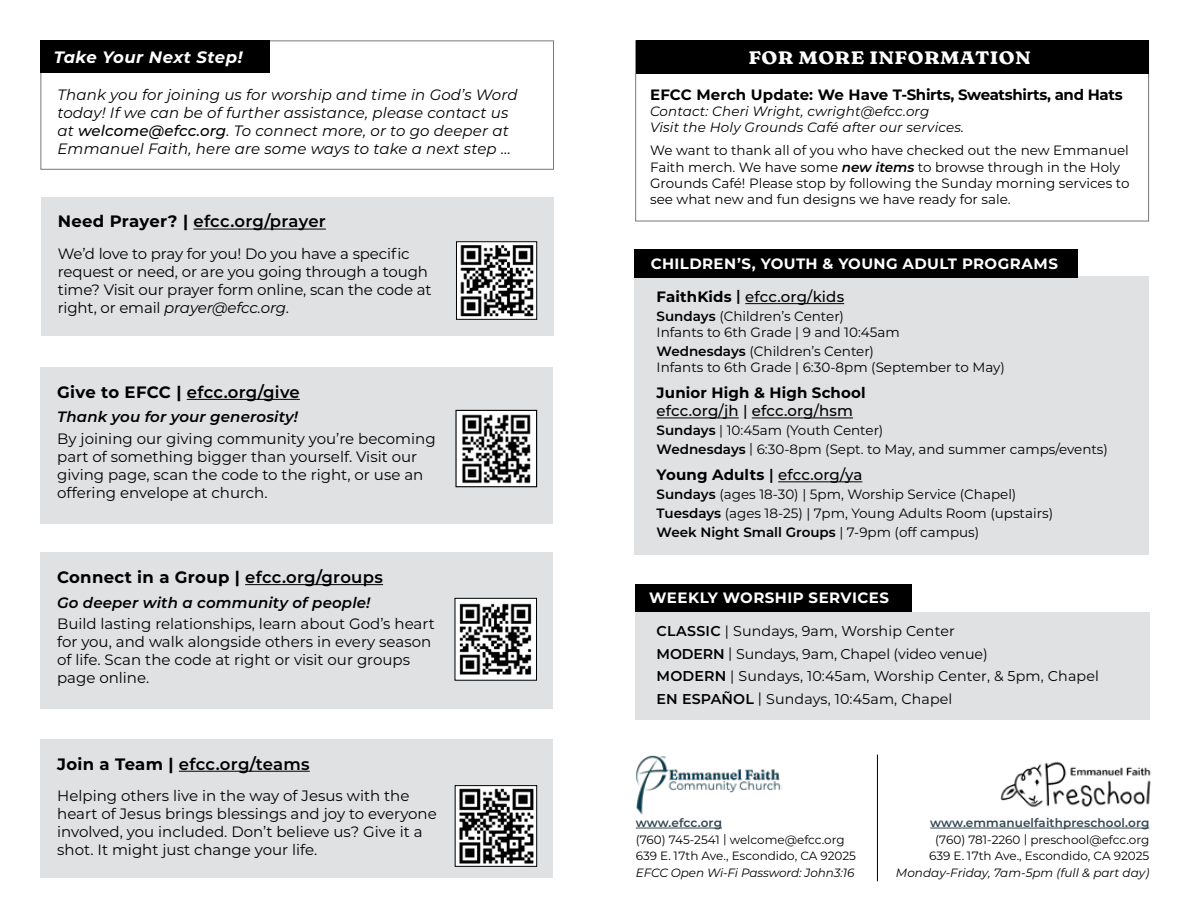
<style>
.page{position:relative;width:1188px;height:918px;background:#fff}
.page>*{position:absolute;margin:0;border:0;box-sizing:border-box;transform-origin:0 0}
.t1{font:700 18px "Fraunces 9 pt Super Soft";letter-spacing:.02em;color:#fff;scale:1.1 1}
.t2{font:600 16.5px "Montserrat";letter-spacing:.01em;color:#000}
.t3{font:700 16.5px "Montserrat";letter-spacing:.02em;color:#000}
.t4{font:italic 700 16.5px "Montserrat";letter-spacing:.03em;color:#fff}
.t5{font:15px/18px "Montserrat";color:#000}
.t6{font:italic 15px/18px "Montserrat";letter-spacing:.01em;color:#000}
.t7{font:italic 600 15px "Montserrat";letter-spacing:.01em;color:#000}
.t8{font:700 15px "Montserrat";letter-spacing:.03em;color:#fff}
.t9{font:700 15px "Montserrat";letter-spacing:-.015em;color:#000}
.t10{font:500 15px "Montserrat";letter-spacing:.01em;color:#000}
.t11{font:700 15px "Montserrat";letter-spacing:.005em;color:#000}
.t12{font:14.25px/22.5px "Montserrat";letter-spacing:.01em;color:#000}
.t13{font:13.5px/16.2px "Montserrat";color:#000}
.t14{font:italic 13.5px/16.2px "Montserrat";letter-spacing:.01em;color:#000}
.t15{font:12px/15.5px "Montserrat";color:#000}
.t16{font:italic 12px "Montserrat";letter-spacing:-.01em;color:#000}
.t17{font:600 12px "Montserrat";letter-spacing:.01em;color:#344855}
.s1{font-weight:500}
.s2{font-weight:700}
.s3{font-style:italic}
.s4{font-weight:600}
.s5{font-weight:600;font-style:italic}
</style>
<div class="page">
<div style="left:40px;top:40px;width:514px;height:130px;border:1px solid #77787b"></div>
<div style="left:41px;top:41px;width:229px;height:32px;background:#000"></div>
<div style="left:40px;top:553px;width:514px;height:156px;background:#e0e1e2"></div>
<hr style="left:245px;top:584px;width:138px;height:1px;background:#000">
<div style="left:455px;top:598px;width:82px;height:82px;background:#fff"></div>
<img style="left:459px;top:603px;width:73px;height:72px">
<div style="left:455px;top:598px;width:82px;height:83px;border:1px solid #000"></div>
<div style="left:40px;top:739px;width:514px;height:139px;background:#e0e1e2"></div>
<hr style="left:179px;top:771px;width:131px;height:1px;background:#000">
<img style="left:457px;top:787px;width:78px;height:78px">
<div style="left:455px;top:785px;width:82px;height:82px;border:1px solid #000"></div>
<div style="left:41px;top:197px;width:513px;height:138px;background:#e0e1e2"></div>
<hr style="left:193px;top:229px;width:133px;height:1px;background:#000">
<img style="left:458px;top:243px;width:77px;height:75px">
<div style="left:456px;top:241px;width:81px;height:79px;border:1px solid #000"></div>
<div style="left:40px;top:367px;width:514px;height:157px;background:#e0e1e2"></div>
<hr style="left:187px;top:399px;width:113px;height:1px;background:#000">
<img style="left:457px;top:412px;width:78px;height:73px">
<div style="left:455px;top:410px;width:82px;height:77px;border:1px solid #000"></div>
<img style="left:1000px;top:761px;width:151px;height:47px">
<div style="left:636px;top:40px;width:513px;height:34px;background:#000"></div>
<div style="left:635px;top:276px;width:514px;height:279px;background:#e0e1e2"></div>
<hr style="left:745px;top:303px;width:99px;height:1px;background:#000">
<hr style="left:657px;top:418px;width:82px;height:1px;background:#000">
<hr style="left:752px;top:418px;width:101px;height:1px;background:#000">
<hr style="left:778px;top:481px;width:84px;height:1px;background:#000">
<div style="left:635px;top:584px;width:276px;height:28px;background:#000"></div>
<div style="left:635px;top:612px;width:514px;height:108px;background:#e0e1e2"></div>
<div style="left:635px;top:250px;width:443px;height:28px;background:#000"></div>
<hr style="left:636px;top:828px;width:86px;height:1px;background:#344855">
<img style="left:636px;top:755px;width:146px;height:60px">
<hr style="left:877px;top:755px;width:1px;height:126px;background:#000">
<hr style="left:930px;top:828px;width:219px;height:1px;background:#344855">
<p class="t4" style="left:54px;top:45px;width:190px">Take Your Next Step!</p>
<p class="t6" style="left:57px;top:85px;width:462px">Thank you for joining us for worship and time in God’s Word today! If we can be of further assistance, please contact us at <span class="s1">welcome@efcc.org</span>. To connect more, or to go deeper at Emmanuel Faith, here are some ways to take a next step ...</p>
<p class="t2" style="left:58px;top:210px;width:270px"><span class="s2">Need Prayer? |</span> efcc.org/prayer</p>
<p class="t5" style="left:58px;top:244px;width:375px">We’d love to pray for you! Do you have a specific request or need, or are you going through a tough time? Visit our prayer form online, scan the code at right, or email <span class="s3">prayer@efcc.org</span>.</p>
<p class="t2" style="left:57px;top:380px;width:244px"><span class="s2">Give to EFCC |</span> efcc.org/give</p>
<p class="t7" style="left:57px;top:407px;width:242px">Thank you for your generosity!</p>
<p class="t5" style="left:57px;top:429px;width:380px">By joining our giving community you’re becoming part of something bigger than yourself. Visit our giving page, scan the code to the right, or use an offering envelope at church.</p>
<p class="t3" style="left:57px;top:565px;width:327px">Connect in a Group | <span class="s4">efcc.org/groups</span></p>
<p class="t7" style="left:57px;top:592px;width:315px">Go deeper with a community of people!</p>
<p class="t5" style="left:57px;top:614px;width:379px">Build lasting relationships, learn about God’s heart for you, and walk alongside others in every season of life. Scan the code at right or visit our groups page online.</p>
<p class="t2" style="left:57px;top:752px;width:254px"><span class="s2">Join a Team |</span> efcc.org/teams</p>
<p class="t5" style="left:57px;top:786px;width:381px">Helping others live in the way of Jesus with the heart of Jesus brings blessings and joy to everyone involved, you included. Don’t believe us? Give it a shot. It might just change your life.</p>
<p class="t1" style="left:748px;top:44px;width:258px">FOR MORE INFORMATION</p>
<p class="t9" style="left:650px;top:84px;width:474px">EFCC Merch Update: We Have T-Shirts, Sweatshirts, and Hats</p>
<p class="t14" style="left:650px;top:103px;width:315px">Contact: Cheri Wright, cwright@efcc.org<br>Visit the Holy Grounds Café after our services.</p>
<p class="t13" style="left:650px;top:142px;width:481px">We want to thank all of you who have checked out the new Emmanuel Faith merch. We have some <span class="s5">new items</span> to browse through in the Holy Grounds Café! Please stop by following the Sunday morning services to see what new and fun designs we have ready for sale.</p>
<p class="t8" style="left:651px;top:253px;width:409px">CHILDREN’S, YOUTH &amp; YOUNG ADULT PROGRAMS</p>
<p class="t10" style="left:657px;top:286px;width:189px"><span class="s2">FaithKids</span> <span class="s4">|</span> efcc.org/kids</p>
<p class="t13" style="left:657px;top:308px;width:245px"><span class="s4">Sundays</span> (Children’s Center)<br>Infants to 6th Grade | 9 and 10:45am</p>
<p class="t13" style="left:657px;top:343px;width:350px"><span class="s4">Wednesdays</span> (Children’s Center)<br>Infants to 6th Grade | 6:30-8pm (September to May)</p>
<p class="t11" style="left:657px;top:382px;width:211px">Junior High &amp; High School</p>
<p class="t10" style="left:657px;top:401px;width:198px">efcc.org/jh | efcc.org/hsm</p>
<p class="t13" style="left:657px;top:421px;width:453px;line-height:18.9px"><span class="s4">Sundays</span> | 10:45am (Youth Center)<br><span class="s4">Wednesdays</span> | 6:30-8pm (Sept. to May, and summer camps/events)</p>
<p class="t11" style="left:657px;top:464px;width:207px">Young Adults <span class="s4">|</span> <span class="s1">efcc.org/ya</span></p>
<p class="t13" style="left:657px;top:485px;width:398px;line-height:18.9px"><span class="s4">Sundays</span> (ages 18-30) | 5pm, Worship Service (Chapel)<br><span class="s4">Tuesdays</span> (ages 18-25) | 7pm, Young Adults Room (upstairs)<br><span class="s4">Week Night Small Groups</span> | 7-9pm (off campus)</p>
<p class="t8" style="left:649px;top:587px;width:241px">WEEKLY WORSHIP SERVICES</p>
<p class="t12" style="left:657px;top:619px;width:444px"><span class="s4">CLASSIC</span> | Sundays, 9am, Worship Center<br><span class="s4">MODERN</span> | Sundays, 9am, Chapel (video venue)<br><span class="s4">MODERN</span> | Sundays, 10:45am, Worship Center, &amp; 5pm, Chapel <span class="s4">EN ESPAÑOL</span> | Sundays, 10:45am, Chapel</p>
<p class="t17" style="left:636px;top:814px;width:88px">www.efcc.org</p>
<p class="t15" style="left:636px;top:832px;width:222px">(760) 745-2541 | welcome@efcc.org<br>639 E. 17th Ave., Escondido, CA 92025</p>
<p class="t16" style="left:636px;top:865px;width:220px">EFCC Open Wi-Fi Password: John3:16</p>
<p class="t17" style="left:930px;top:814px;width:221px">www.emmanuelfaithpreschool.org</p>
<p class="t15" style="left:929px;top:832px;width:222px;text-align:center">(760) 781-2260 | preschool@efcc.org<br>639 E. 17th Ave., Escondido, CA 92025</p>
<p class="t16" style="left:896px;top:865px;width:255px">Monday-Friday, 7am-5pm (full &amp; part day)</p>
</div>
